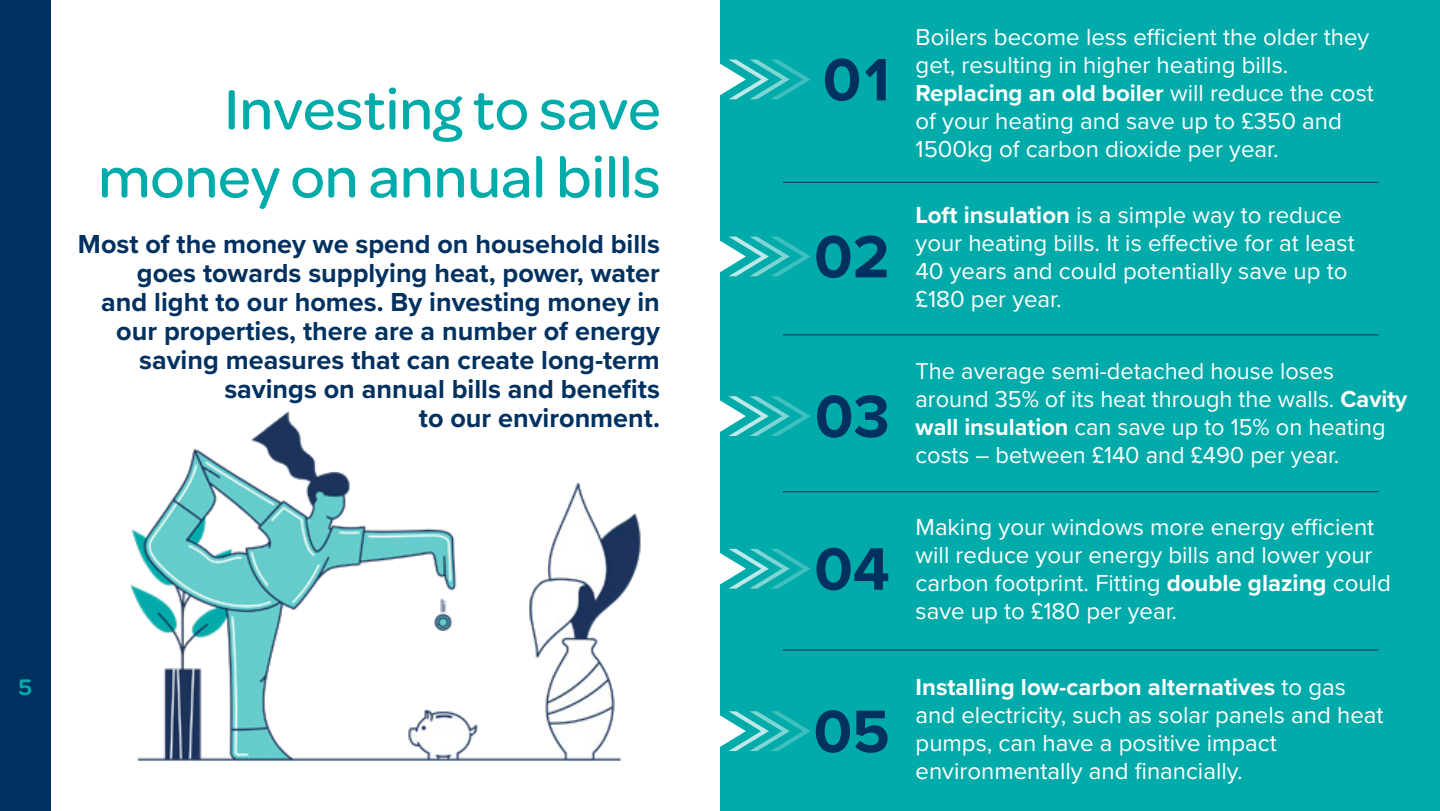
<style>
.page{position:relative;width:1440px;height:811px;background:#fff}
.page>*{position:absolute;margin:0;border:0;box-sizing:border-box;transform-origin:0 0}
.t1{font:700 62px "Proxima Nova";color:#003160}
.t2{font:500 60px/68px "Omnes";color:#00abaa;text-align:right}
.t3{font:700 27px/29px "Proxima Nova";color:#003160;text-align:right}
.t4{font:24px/28px "Proxima Nova";color:#fff}
.t5{font:600 24px "Omnes";color:#00abaa}
.s1{font-weight:700}
</style>
<div class="page">
<div style="left:0;top:0;width:51px;height:810px;background:#003160"></div>
<div style="left:720px;top:0;width:720px;height:810px;background:#00abaa"></div>
<svg style="left:720px;top:60px;width:91px;height:39px"></svg>
<hr style="left:783px;top:182px;width:596px;height:1px;background:#003160">
<svg style="left:720px;top:236px;width:91px;height:40px"></svg>
<hr style="left:783px;top:334px;width:596px;height:1px;background:#003160">
<svg style="left:720px;top:548px;width:91px;height:40px"></svg>
<hr style="left:783px;top:649px;width:596px;height:1px;background:#003160">
<svg style="left:720px;top:396px;width:91px;height:40px"></svg>
<hr style="left:783px;top:491px;width:596px;height:1px;background:#003160">
<svg style="left:720px;top:711px;width:91px;height:39px"></svg>
<img style="left:130px;top:411px;width:511px;height:351px">
<h2 class="t2" style="left:98px;top:75px;width:564px">Investing to save money on annual bills</h2>
<p class="t3" style="left:78px;top:228px;width:584px">Most of the money we spend on household bills goes towards supplying heat, power, water<br>and light to our homes. By investing money in our properties, there are a number of energy saving measures that can create long-term savings on annual bills and benefits<br>to our environment.</p>
<p class="t5" style="left:19px;top:672px;width:15px">5</p>
<h1 class="t1" style="left:823px;top:33px;width:69px">01</h1>
<h1 class="t1" style="left:814px;top:210px;width:77px">02</h1>
<h1 class="t1" style="left:815px;top:370px;width:76px">03</h1>
<h1 class="t1" style="left:814px;top:522px;width:77px">04</h1>
<h1 class="t1" style="left:814px;top:684px;width:78px">05</h1>
<p class="t4" style="left:916px;top:22px;width:460px">Boilers become less efficient the older they get, resulting in higher heating bills.<br><span class="s1">Replacing an old boiler</span> will reduce the cost of your heating and save up to £350 and 1500kg of carbon dioxide per year.</p>
<p class="t4" style="left:916px;top:200px;width:441px"><span class="s1">Loft insulation</span> is a simple way to reduce your heating bills. It is effective for at least 40 years and could potentially save up to £180 per year.</p>
<p class="t4" style="left:916px;top:355px;width:493px">The average semi-detached house loses around 35% of its heat through the walls. <span class="s1">Cavity wall insulation</span> can save up to 15% on heating costs – between £140 and £490 per year.</p>
<p class="t4" style="left:916px;top:512px;width:477px">Making your windows more energy efficient will reduce your energy bills and lower your carbon footprint. Fitting <span class="s1">double glazing</span> could save up to £180 per year.</p>
<p class="t4" style="left:916px;top:671px;width:469px"><span class="s1">Installing low-carbon alternatives</span> to gas and electricity, such as solar panels and heat pumps, can have a positive impact environmentally and financially.</p>
</div>
